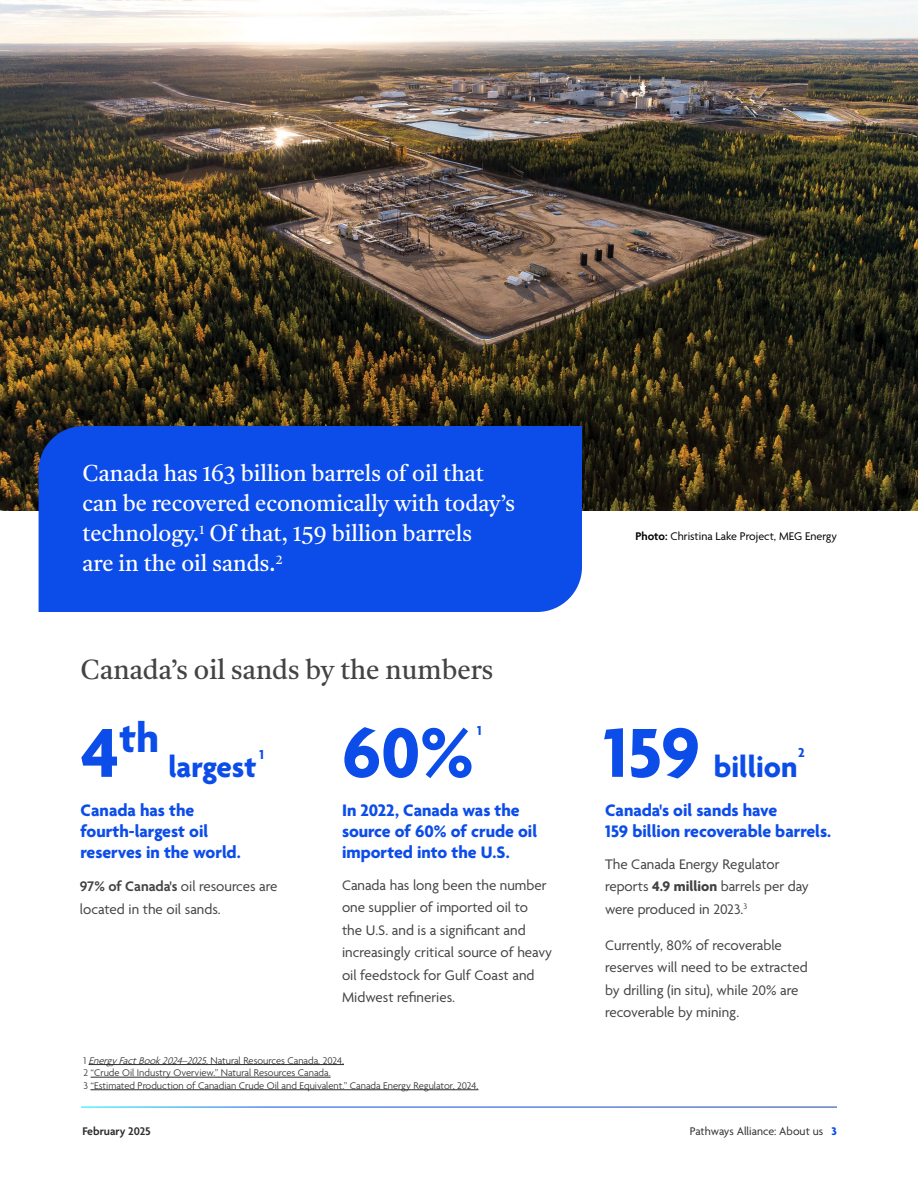
<style>
.page{position:relative;width:918px;height:1188px;background:#fff}
.page>*{position:absolute;margin:0;border:0;box-sizing:border-box;transform-origin:0 0}
.t1{font:700 75px "Agenda";color:#0c4ce9}
.t2{font:700 43.65px "Agenda";color:#0c4ce9}
.t3{font:700 31.5px "Agenda";color:#0c4ce9}
.t4{font:27px "Tiro Tamil";color:#434344}
.t5{font:22.5px/30px "Tiro Tamil";color:#fff}
.t6{font:700 18px/21px "Agenda";color:#0c4ce9}
.t7{font:15px/22.5px "Agenda";color:#434344}
.t8{font:700 13.95px "Agenda";color:#0c4ce9}
.t9{font:12px "Agenda";color:#000}
.t10{font:12px "Agenda";color:#2e2e2f}
.t11{font:600 12px "Agenda";color:#2e2e2f}
.t12{font:300 10.5px/12.6px "Agenda";color:#2e2e2f}
.s1{font-weight:600}
.s2{font-size:75px}
.s3{font-weight:700}
.s4{font-style:italic}
.s5{font-weight:700;color:#0c4ce9}
</style>
<div class="page">
<img style="left:0;top:0;width:918px;height:511px">
<div style="left:39px;top:426px;width:543px;height:186px;background:#0c4ce9"></div>
<hr style="left:89px;top:1064px;width:255px;height:1px;background:#2e2e2f">
<hr style="left:91px;top:1077px;width:240px;height:1px;background:#2e2e2f">
<hr style="left:90px;top:1090px;width:388px;height:1px;background:#2e2e2f">
<h3 class="t5" style="left:82px;top:459px;width:434px">Canada has 163 billion barrels of oil that can be recovered economically with today’s technology.<sup>1</sup> Of that, 159 billion barrels<br>are in the oil sands.<sup>2</sup></h3>
<h3 class="t4" style="left:81px;top:649px;width:414px">Canada’s oil sands by the numbers</h3>
<p class="t9" style="left:635px;top:529px;width:203px"><span class="s1">Photo:</span> Christina Lake Project, MEG Energy</p>
<h2 class="t2" style="left:81px;top:714px;width:80px"><span class="s2">4</span>th</h2>
<p class="t8" style="left:477px;top:723px;width:6px">1</p>
<h1 class="t1" style="left:342px;top:712px;width:133px">60%</h1>
<h1 class="t1" style="left:604px;top:712px;width:98px">159</h1>
<p class="t8" style="left:798px;top:745px;width:8px">2</p>
<p class="t8" style="left:260px;top:747px;width:6px">1</p>
<h3 class="t3" style="left:169px;top:750px;width:89px">largest</h3>
<p class="t6" style="left:81px;top:801px;width:162px">Canada has the fourth-largest oil reserves in the world.</p>
<p class="t6" style="left:342px;top:801px;width:197px">In 2022, Canada was the source of 60% of crude oil imported into the U.S.</p>
<p class="t6" style="left:605px;top:801px;width:228px">Canada's oil sands have<br>159 billion recoverable barrels.</p>
<h3 class="t3" style="left:714px;top:750px;width:85px">billion</h3>
<p class="t7" style="left:605px;top:854px;width:205px">The Canada Energy Regulator reports <span class="s3">4.9 million</span> barrels per day were produced in 2023.<sup>3</sup></p>
<p class="t7" style="left:605px;top:935px;width:204px">Currently, 80% of recoverable reserves will need to be extracted by drilling (in situ), while 20% are recoverable by mining.</p>
<p class="t7" style="left:80px;top:876px;width:199px"><span class="s1">97% of Canada's</span> oil resources are located in the oil sands.</p>
<p class="t7" style="left:342px;top:875px;width:212px">Canada has long been the number one supplier of imported oil to<br>the U.S. and is a significant and increasingly critical source of heavy oil feedstock for Gulf Coast and<br>Midwest refineries.</p>
<p class="t12" style="left:83px;top:1055px;width:397px">1 <span class="s4">EnergyFactBook2024–2025</span>, Natural Resources Canada, 2024.<br>2 “Crude Oil Industry Overview.” Natural Resources Canada.<br>3 “Estimated Production of Canadian Crude Oil and Equivalent.” Canada Energy Regulator, 2024.</p>
<p class="t11" style="left:82px;top:1125px;width:70px">February 2025</p>
<p class="t10" style="left:690px;top:1125px;width:149px">Pathways Alliance: About us <span class="s5">3</span></p>
</div>
